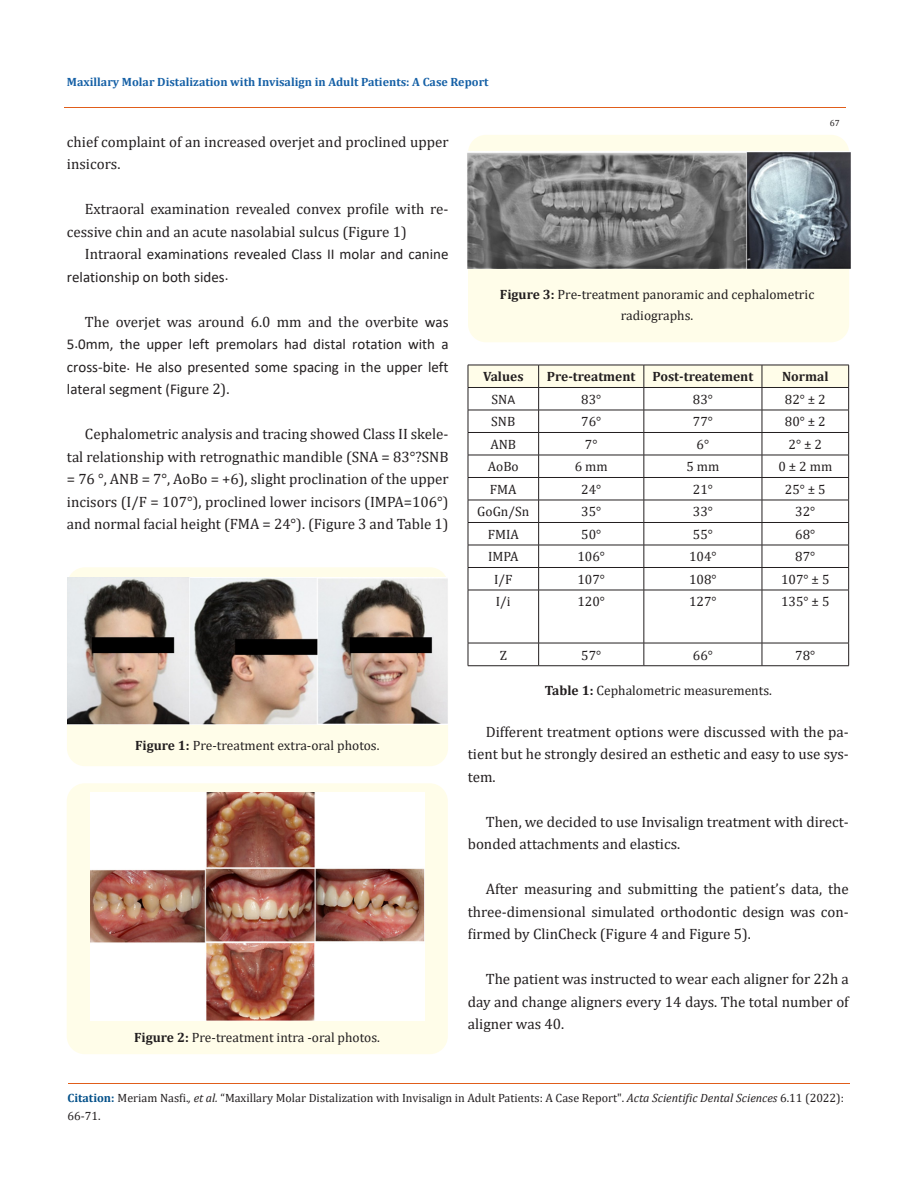
<style>
.page{position:relative;width:917px;height:1188px;background:#fff}
.page>*{position:absolute;margin:0;border:0;box-sizing:border-box;transform-origin:0 0}
.t1{font:15px/22.5px "Cambria";color:#231f20;text-align:justify}
.t2{font:15px/22.5px "Calibri";color:#231f20}
.t3{font:13.5px/21px "Cambria";color:#231f20;text-align:center}
.t4{font:700 13.5px "Cambria";color:#231f20}
.t5{font:12px/18px "Cambria";color:#231f20}
.t6{font:700 12px "Cambria";color:#1560a6}
.t7{font:9px "Cambria";color:#231f20}
.s1{font-family:"Cambria"}
.s2{font-weight:700}
.s3{font-family:"Calibri"}
.s4{font-weight:700;color:#035089}
.s5{font-style:italic}
</style>
<div class="page">
<div style="left:67px;top:567px;width:381px;height:199px;background:#fffde9;border-radius:18px"></div>
<img style="left:68px;top:577px;width:380px;height:148px">
<div style="left:67px;top:783px;width:381px;height:271px;background:#fffde9;border-radius:18px"></div>
<img style="left:91px;top:792px;width:334px;height:228px">
<div style="left:468px;top:135px;width:381px;height:207px;background:#fffde9;border-radius:18px"></div>
<img style="left:467px;top:152px;width:384px;height:117px">
<svg style="left:467px;top:365px;width:382px;height:225px"></svg>
<hr style="left:468px;top:590px;width:70px;height:1px;background:#231f20">
<hr style="left:467px;top:590px;width:1px;height:53px;background:#231f20">
<hr style="left:538px;top:590px;width:105px;height:1px;background:#231f20">
<hr style="left:538px;top:590px;width:1px;height:53px;background:#231f20">
<hr style="left:644px;top:590px;width:118px;height:1px;background:#231f20">
<hr style="left:643px;top:590px;width:1px;height:53px;background:#231f20">
<hr style="left:762px;top:590px;width:86px;height:1px;background:#231f20">
<hr style="left:761px;top:590px;width:1px;height:53px;background:#231f20">
<hr style="left:848px;top:590px;width:1px;height:53px;background:#231f20">
<hr style="left:468px;top:643px;width:70px;height:1px;background:#231f20">
<svg style="left:467px;top:643px;width:1px;height:23px"></svg>
<hr style="left:538px;top:643px;width:105px;height:1px;background:#231f20">
<svg style="left:538px;top:643px;width:1px;height:22px"></svg>
<hr style="left:644px;top:643px;width:118px;height:1px;background:#231f20">
<svg style="left:643px;top:643px;width:1px;height:23px"></svg>
<hr style="left:762px;top:643px;width:86px;height:1px;background:#231f20">
<svg style="left:761px;top:643px;width:1px;height:22px"></svg>
<svg style="left:848px;top:643px;width:1px;height:23px"></svg>
<hr style="left:468px;top:665px;width:70px;height:1px;background:#231f20">
<hr style="left:538px;top:665px;width:105px;height:1px;background:#231f20">
<hr style="left:644px;top:665px;width:118px;height:1px;background:#231f20">
<hr style="left:762px;top:665px;width:86px;height:1px;background:#231f20">
<hr style="left:64px;top:108px;width:781px;height:1px;background:#e05d1a">
<hr style="left:68px;top:1084px;width:781px;height:1px;background:#e05d1a">
<p class="t6" style="left:67px;top:73px;width:423px">Maxillary Molar Distalization with Invisalign in Adult Patients: A Case Report</p>
<p class="t7" style="left:829px;top:118px;width:11px">67</p>
<p class="t1" style="left:67px;top:130px;width:383px">chief complaint of an increased overjet and proclined upper insicors.</p>
<p class="t1" style="left:67px;top:198px;width:383px;text-indent:18px">Extraoral examination revealed convex profile with re&shy;cessive chin and an acute nasolabial sulcus (Figure 1)</p>
<p class="t2" style="left:67px;top:242px;width:383px;text-indent:18px"><span class="s1">Intraoral</span> examinations revealed Class II molar and canine relationship on both sides.</p>
<p class="t2" style="left:67px;top:310px;width:383px;text-align:justify;text-indent:18px"><span class="s1">The overjet was around 6.0 mm and the overbite</span> was 5.0mm, the upper left premolars had distal rotation with a cross-bite. He also presented some spacing in the upper left lateral segment (Fig<span class="s1">ure 2).</span></p>
<p class="t1" style="left:67px;top:423px;width:383px;text-indent:18px">Cephalometric analysis and tracing showed Class II skele&shy;tal relationship with retrognathic mandible (SNA = 83°?SNB = 76 °, ANB = 7°, AoBo = +6), slight proclination of the upper incisors (I/F = 107°), proclined lower incisors (IMPA=106°) and normal facial height (FMA = 24°). (Figure 3 and Table 1)</p>
<p class="t3" style="left:135px;top:735px;width:246px"><span class="s2">Figure 1:</span> Pre-treatment extra-oral photos.</p>
<p class="t3" style="left:134px;top:1027px;width:247px"><span class="s2">Figure 2:</span> Pre-treatment intra -oral photos.</p>
<p class="t3" style="left:500px;top:284px;width:316px"><span class="s2">Figure 3:</span> Pre-treatment panoramic and cephalometric radiographs.</p>
<p class="t4" style="left:483px;top:367px;width:42px">Values</p>
<p class="t4" style="left:547px;top:367px;width:90px">Pre-treatment</p>
<p class="t4" style="left:652px;top:367px;width:102px">Post-treatement</p>
<p class="t4" style="left:782px;top:367px;width:48px">Normal</p>
<p class="t3" style="left:491px;top:389px;width:25px">SN<span class="s3">A</span></p>
<p class="t3" style="left:581px;top:389px;width:22px">83°</p>
<p class="t3" style="left:693px;top:389px;width:22px">83°</p>
<p class="t3" style="left:784px;top:389px;width:42px">82° ± 2</p>
<p class="t3" style="left:491px;top:411px;width:26px">SNB</p>
<p class="t3" style="left:581px;top:411px;width:22px">76°</p>
<p class="t3" style="left:693px;top:411px;width:22px">77°</p>
<p class="t3" style="left:784px;top:411px;width:42px">80° ± 2</p>
<p class="t3" style="left:490px;top:434px;width:27px">ANB</p>
<p class="t3" style="left:585px;top:434px;width:14px">7°</p>
<p class="t3" style="left:696px;top:434px;width:14px">6°</p>
<p class="t3" style="left:788px;top:434px;width:35px">2° ± 2</p>
<p class="t3" style="left:488px;top:456px;width:32px">AoBo</p>
<p class="t3" style="left:574px;top:456px;width:34px">6 mm</p>
<p class="t3" style="left:686px;top:456px;width:34px">5 mm</p>
<p class="t3" style="left:778px;top:456px;width:55px">0 ± 2 mm</p>
<p class="t3" style="left:490px;top:479px;width:28px">FMA</p>
<p class="t3" style="left:581px;top:479px;width:22px">24°</p>
<p class="t3" style="left:693px;top:479px;width:22px">21°</p>
<p class="t3" style="left:784px;top:479px;width:42px">25° ± 5</p>
<p class="t3" style="left:477px;top:501px;width:54px">GoGn/Sn</p>
<p class="t3" style="left:581px;top:501px;width:22px">35°</p>
<p class="t3" style="left:693px;top:501px;width:22px">33°</p>
<p class="t3" style="left:795px;top:501px;width:22px">32°</p>
<p class="t3" style="left:488px;top:524px;width:33px">FMIA</p>
<p class="t3" style="left:581px;top:524px;width:22px">50°</p>
<p class="t3" style="left:693px;top:524px;width:22px">55°</p>
<p class="t3" style="left:795px;top:524px;width:22px">68°</p>
<p class="t3" style="left:488px;top:546px;width:32px">IMPA</p>
<p class="t3" style="left:577px;top:546px;width:29px">106°</p>
<p class="t3" style="left:689px;top:546px;width:29px">104°</p>
<p class="t3" style="left:795px;top:546px;width:22px">87°</p>
<p class="t3" style="left:494px;top:569px;width:20px">I/F</p>
<p class="t3" style="left:577px;top:569px;width:29px">107°</p>
<p class="t3" style="left:689px;top:569px;width:29px">108°</p>
<p class="t3" style="left:781px;top:569px;width:50px">107° ± 5</p>
<p class="t3" style="left:496px;top:591px;width:16px">I/i</p>
<p class="t3" style="left:577px;top:591px;width:29px">120°</p>
<p class="t3" style="left:689px;top:591px;width:29px">127°</p>
<p class="t3" style="left:781px;top:591px;width:50px">135° ± 5</p>
<p class="t3" style="left:499px;top:644px;width:9px">Z</p>
<p class="t3" style="left:581px;top:644px;width:22px">57°</p>
<p class="t3" style="left:693px;top:644px;width:22px">66°</p>
<p class="t3" style="left:795px;top:644px;width:22px">78°</p>
<p class="t3" style="left:544px;top:680px;width:229px"><span class="s2">Table 1:</span> Cephalometric measurements.</p>
<p class="t1" style="left:468px;top:720px;width:382px;text-indent:18px">Different treatment options were discussed with the pa&shy;tient but he strongly desired an esthetic and easy to use sys&shy;tem.</p>
<p class="t1" style="left:468px;top:810px;width:382px;text-indent:18px">Then, we decided to use Invisalign treatment with direct&shy;bonded attachments and elastics.</p>
<p class="t1" style="left:468px;top:878px;width:382px;text-indent:18px">After measuring and submitting the patient’s data, the three-dimensional simulated orthodontic design was con&shy;firmed by ClinCheck (Figure 4 and Figure 5).</p>
<p class="t1" style="left:468px;top:968px;width:382px;text-indent:18px">The patient was instructed to wear each aligner for 22h a day and change aligners every 14 days. The total number of aligner was 40.</p>
<p class="t5" style="left:68px;top:1089px;width:778px"><span class="s4">Citation:</span> Meriam Nasfi.<span class="s5">, et al.</span> “Maxillary Molar Distalization with Invisalign in Adult Patients: A Case Report". <span class="s5">Acta Scientific Dental Sciences</span> 6.11 (2022):<br>66-71.</p>
</div>
